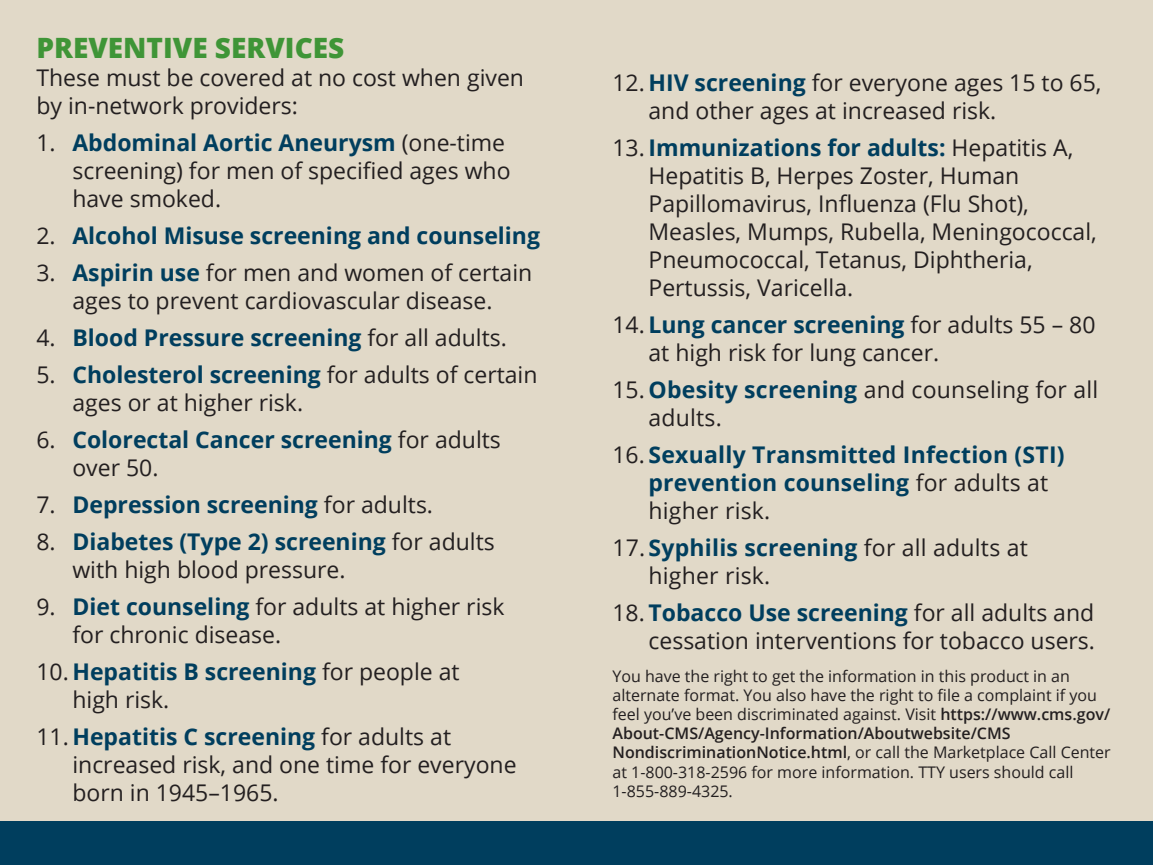
<style>
.page{position:relative;width:1153px;height:865px;background:#fff}
.page>*{position:absolute;margin:0;border:0;box-sizing:border-box;transform-origin:0 0}
.t1{font:800 28px "Open Sans";color:#3f9537}
.t2{font:23px/28px "Open Sans";color:#231f20}
.t3{font:700 23px/28px "Open Sans";color:#003e5e}
.t4{font:16px/19.2px "Open Sans";color:#231f20}
.s1{font-weight:700;color:#003e5e}
.s2{font-weight:400;color:#231f20}
.s3{font-weight:600}
</style>
<div class="page">
<div style="left:0;top:0;width:1153px;height:827px;background:#e1d9c8"></div>
<div style="left:0;top:821px;width:1153px;height:44px;background:#003e5e"></div>
<h2 class="t1" style="left:36px;top:26px;width:309px">PREVENTIVE SERVICES</h2>
<p class="t2" style="left:36px;top:63px;width:489px">These must be covered at no cost when given by in-network providers:</p>
<p class="t2" style="left:72px;top:128px;width:440px;text-indent:-36px">1. <span class="s1">Abdominal Aortic Aneurysm</span> (one-time screening) for men of specified ages who have smoked.</p>
<p class="t3" style="left:36px;top:221px;width:505px"><span class="s2">2.</span> Alcohol Misuse screening and counseling</p>
<p class="t2" style="left:36px;top:258px;width:497px;text-align:center">3. <span class="s1">Aspirin use</span> for men and women of certain ages to prevent cardiovascular disease.</p>
<p class="t3" style="left:36px;top:323px;width:472px"><span class="s2">4.</span> Blood Pressure screening <span class="s2">for all adults.</span></p>
<p class="t2" style="left:72px;top:360px;width:467px;text-indent:-36px">5. <span class="s1">Cholesterol screening</span> for adults of certain ages or at higher risk.</p>
<p class="t3" style="left:72px;top:425px;width:430px;text-indent:-36px"><span class="s2">6.</span> Colorectal Cancer screening <span class="s2">for adults over 50.</span></p>
<p class="t3" style="left:36px;top:490px;width:398px"><span class="s2">7.</span> Depression screening <span class="s2">for adults.</span></p>
<p class="t2" style="left:72px;top:527px;width:424px;text-indent:-36px">8. <span class="s1">Diabetes (Type 2) screening</span> for adults with high blood pressure.</p>
<p class="t2" style="left:72px;top:592px;width:434px;text-indent:-36px">9. <span class="s1">Diet counseling</span> for adults at higher risk for chronic disease.</p>
<p class="t2" style="left:72px;top:657px;width:389px;text-indent:-36px">10. <span class="s1">Hepatitis B screening</span> for people at high risk.</p>
<p class="t2" style="left:72px;top:722px;width:446px;text-indent:-36px">11. <span class="s1">Hepatitis C screening</span> for adults at increased risk, and one time for everyone born in 1945–1965.</p>
<p class="t2" style="left:648px;top:68px;width:454px;text-indent:-36px">12. <span class="s1">HIV screening</span> for everyone ages 15 to 65, and other ages at increased risk.</p>
<p class="t2" style="left:648px;top:133px;width:450px;text-indent:-36px">13. <span class="s1">Immunizations for adults:</span> Hepatitis A, Hepatitis B, Herpes Zoster, Human Papillomavirus, Influenza (Flu Shot), Measles, Mumps, Rubella, Meningococcal, Pneumococcal, Tetanus, Diphtheria, Pertussis, Varicella.</p>
<p class="t2" style="left:648px;top:310px;width:449px;text-indent:-36px">14. <span class="s1">Lung cancer screening</span> for adults 55 – 80 at high risk for lung cancer.</p>
<p class="t2" style="left:648px;top:375px;width:451px;text-indent:-36px">15.<span class="s1">Obesity screening</span> and counseling for all adults.</p>
<p class="t3" style="left:648px;top:440px;width:418px;text-indent:-36px"><span class="s2">16.</span> Sexually Transmitted Infection (STI) prevention counseling <span class="s2">for adults at higher risk.</span></p>
<p class="t2" style="left:648px;top:533px;width:381px;text-indent:-36px">17.<span class="s1">Syphilis screening</span> for all adults at higher risk.</p>
<p class="t2" style="left:612px;top:598px;width:484px;text-align:right">18. <span class="s1">Tobacco Use screening</span> for all adults and cessation interventions for tobacco users.</p>
<p class="t4" style="left:612px;top:666px;width:500px">You have the right to get the information in this product in an alternate format. You also have the right to file a complaint if you feel you’ve been discriminated against. Visit <span class="s3">https://www.cms.gov/ About-CMS/Agency-Information/Aboutwebsite/CMS NondiscriminationNotice.html</span>, or call the Marketplace Call Center at 1-800-318-2596 for more information. TTY users should call 1-855-889-4325.</p>
</div>
